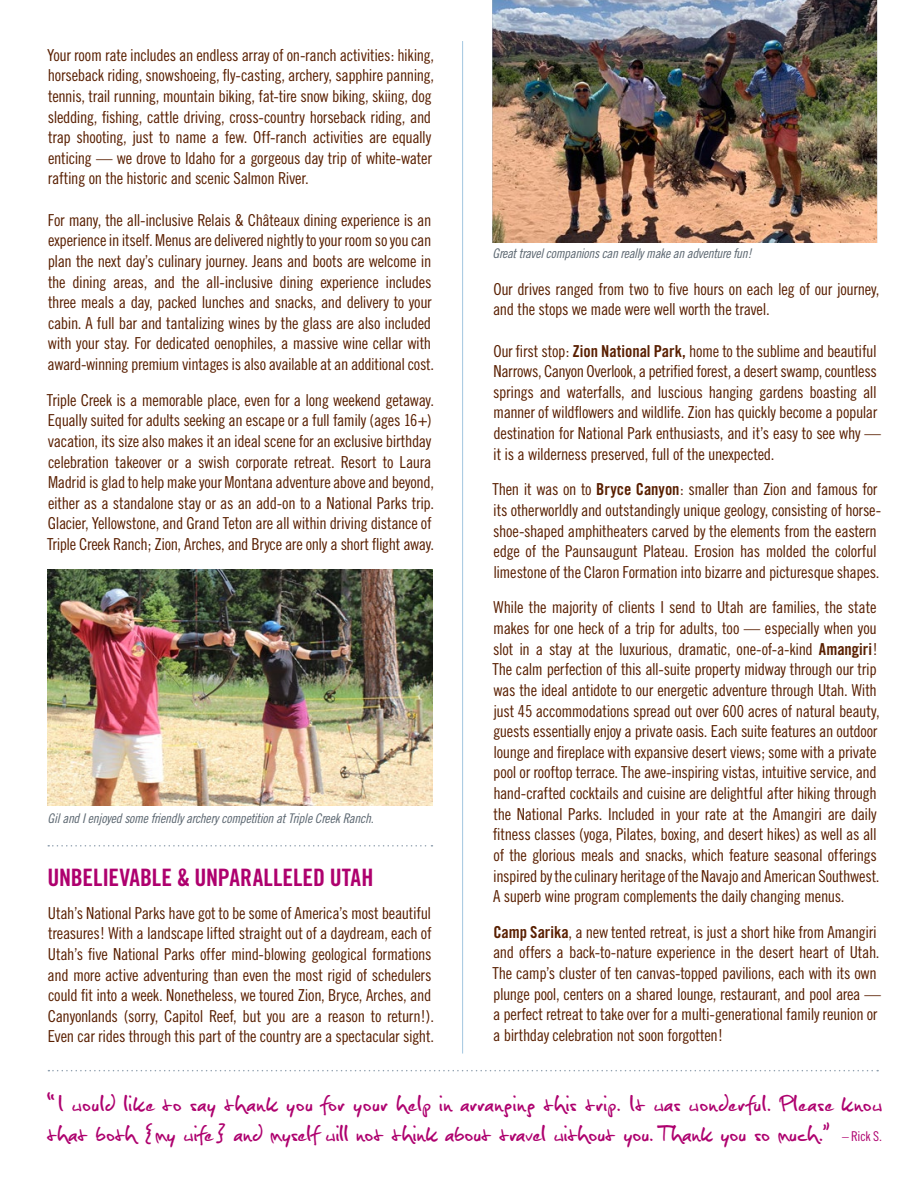
<style>
.page{position:relative;width:918px;height:1188px;background:#fff}
.page>*{position:absolute;margin:0;border:0;box-sizing:border-box;transform-origin:0 0}
.t1{font:30px/30px "Christopherhand";letter-spacing:.035em;color:#ae006e}
.t2{font:24px "Trade Gothic Bold Cond Twenty";letter-spacing:-.005em;color:#ae006e}
.t3{font:16.5px/20.7px "Trade Gothic Cond Eighteen";letter-spacing:-.02em;color:#591f00}
.t4{font:13.35px "Trade Gothic Cond Eighteen Obl";letter-spacing:-.025em;color:#5b6670}
.s1{font-family:"Trade Gothic Bold Cond Twenty"}
.s2{font-family:"Trade Gothic Cond Eighteen";font-size:13.5px}
</style>
<div class="page">
<hr style="left:462px;top:41px;width:1px;height:1013px;background:#accce3">
<svg style="left:48px;top:845px;width:384px;height:2px"></svg>
<img style="left:48px;top:569px;width:384px;height:236px">
<svg style="left:48px;top:1070px;width:830px;height:1px"></svg>
<img style="left:492px;top:0;width:385px;height:243px">
<p class="t3" style="left:47px;top:44px;width:389px">Your room rate includes an endless array of on-ranch activities: hiking, horseback riding, snowshoeing, fly-casting, archery, sapphire panning, tennis, trail running, mountain biking, fat-tire snow biking, skiing, dog sledding, fishing, cattle driving, cross-country horseback riding, and trap shooting, just to name a few. Off-ranch activities are equally enticing — we drove to Idaho for a gorgeous day trip of white-water rafting on the historic and scenic Salmon River.</p>
<p class="t3" style="left:48px;top:209px;width:388px">For many, the all-inclusive Relais &amp; Châteaux dining experience is an experience in itself. Menus are delivered nightly to your room so you can plan the next day’s culinary journey. Jeans and boots are welcome in the dining areas, and the all-inclusive dining experience includes three meals a day, packed lunches and snacks, and delivery to your cabin. A full bar and tantalizing wines by the glass are also included with your stay. For dedicated oenophiles, a massive wine cellar with award-winning premium vintages is also available at an additional cost.</p>
<p class="t3" style="left:47px;top:389px;width:389px">Triple Creek is a memorable place, even for a long weekend getaway.<br>Equally suited for adults seeking an escape or a full family (ages 16+) vacation, its size also makes it an ideal scene for an exclusive birthday celebration takeover or a swish corporate retreat. Resort to Laura Madrid is glad to help make your Montana adventure above and beyond, either as a standalone stay or as an add-on to a National Parks trip.<br>Glacier, Yellowstone, and Grand Teton are all within driving distance of Triple Creek Ranch; Zion, Arches, and Bryce are only a short flight away.</p>
<p class="t4" style="left:48px;top:810px;width:328px">Gil and I enjoyed some friendly archery competition at Triple Creek Ranch.</p>
<h2 class="t2" style="left:48px;top:863px;width:327px">UNBELIEVABLE &amp; UNPARALLELED UTAH</h2>
<p class="t3" style="left:48px;top:902px;width:388px">Utah’s National Parks have got to be some of America’s most beautiful treasures! With a landscape lifted straight out of a daydream, each of Utah’s five National Parks offer mind-blowing geological formations and more active adventuring than even the most rigid of schedulers could fit into a week. Nonetheless, we toured Zion, Bryce, Arches, and Canyonlands (sorry, Capitol Reef, but you are a reason to return!).<br>Even car rides through this part of the country are a spectacular sight.</p>
<p class="t4" style="left:493px;top:246px;width:261px">Great travel companions can really make an adventure fun!</p>
<p class="t3" style="left:493px;top:278px;width:388px">Our drives ranged from two to five hours on each leg of our journey, and the stops we made were well worth the travel.</p>
<p class="t3" style="left:493px;top:340px;width:389px">Our first stop: <span class="s1">Zion National Park,</span> home to the sublime and beautiful Narrows, Canyon Overlook, a petrified forest, a desert swamp, countless springs and waterfalls, and luscious hanging gardens boasting all manner of wildflowers and wildlife. Zion has quickly become a popular destination for National Park enthusiasts, and it’s easy to see why — it is a wilderness preserved, full of the unexpected.</p>
<p class="t3" style="left:492px;top:479px;width:390px">Then it was on to <span class="s1">Bryce Canyon</span>: smaller than Zion and famous for its otherworldly and outstandingly unique geology, consisting of horse&shy;shoe-shaped amphitheaters carved by the elements from the eastern edge of the Paunsaugunt Plateau. Erosion has molded the colorful limestone of the Claron Formation into bizarre and picturesque shapes.</p>
<p class="t3" style="left:492px;top:597px;width:389px">While the majority of clients I send to Utah are families, the state makes for one heck of a trip for adults, too — especially when you slot in a stay at the luxurious, dramatic, one-of-a-kind <span class="s1">Amangiri</span>!<br>The calm perfection of this all-suite property midway through our trip was the ideal antidote to our energetic adventure through Utah. With just 45 accommodations spread out over 600 acres of natural beauty, guests essentially enjoy a private oasis. Each suite features an outdoor lounge and fireplace with expansive desert views; some with a private pool or rooftop terrace. The awe-inspiring vistas, intuitive service, and hand-crafted cocktails and cuisine are delightful after hiking through the National Parks. Included in your rate at the Amangiri are daily fitness classes (yoga, Pilates, boxing, and desert hikes) as well as all of the glorious meals and snacks, which feature seasonal offerings inspired by the culinary heritage of the Navajo and American Southwest.<br>A superb wine program complements the daily changing menus.</p>
<p class="t3" style="left:492px;top:921px;width:390px"><span class="s1">Camp Sarika</span>, a new tented retreat, is just a short hike from Amangiri and offers a back-to-nature experience in the desert heart of Utah.<br>The camp’s cluster of ten canvas-topped pavilions, each with its own plunge pool, centers on a shared lounge, restaurant, and pool area — a perfect retreat to take over for a multi-generational family reunion or a birthday celebration not soon forgotten!</p>
<h1 class="t1" style="left:48px;top:1089px;width:836px"><sub>“</sub>I would like to say thank you for your help in arranging this trip. It was wonderful. Please know that both <sub>{</sub>my wife<sub>}</sub> and myself will not think about travel without you. Thank you so much.<sub>”</sub> <span class="s2">– Rick S.</span></h1>
</div>
